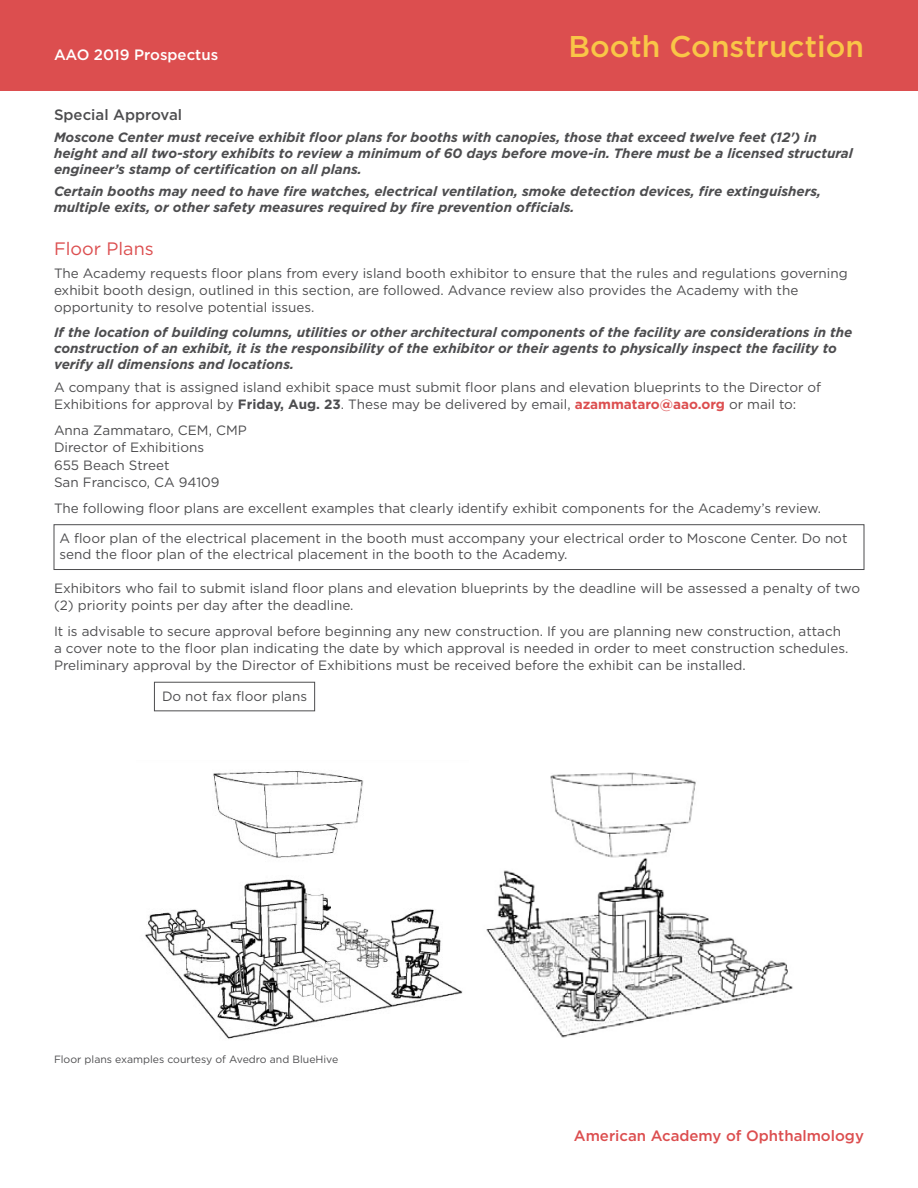
<style>
.page{position:relative;width:918px;height:1188px;background:#fff}
.page>*{position:absolute;margin:0;border:0;box-sizing:border-box;transform-origin:0 0}
.t1{font:500 30px "Gotham";color:#f9c647}
.t2{font:18px "Gotham";color:#dc4e4f}
.t3{font:500 15px "Gotham";color:#dc4e4f}
.t4{font:500 15px "Gotham";color:#fff}
.t5{font:500 15px "Gotham";color:#4d4d4f}
.t6{font:13.5px/17.2px "Gotham";color:#4d4d4f}
.t7{font:italic 700 13.5px/16.2px "Gotham";color:#4d4d4f}
.t8{font:10.5px "Gotham";color:#4d4d4f}
.s1{font-weight:700}
.s2{font-weight:700;color:#dc4e4f}
</style>
<div class="page">
<div style="left:0;top:0;width:918px;height:91px;background:#dc4e4f"></div>
<div style="left:54px;top:524px;width:810px;height:46px;border:1px solid #4d4d4f"></div>
<div style="left:154px;top:682px;width:161px;height:29px;border:1px solid #4d4d4f"></div>
<img style="left:145px;top:771px;width:318px;height:268px">
<img style="left:486px;top:772px;width:307px;height:266px">
<p class="t4" style="left:54px;top:45px;width:166px">AAO 2019 Prospectus</p>
<h1 class="t1" style="left:568px;top:27px;width:297px">Booth Construction</h1>
<p class="t5" style="left:54px;top:105px;width:130px">Special Approval</p>
<p class="t7" style="left:54px;top:129px;width:800px">Moscone Center must receive exhibit floor plans for booths with canopies, those that exceed twelve feet (12') in height and all two-story exhibits to review a minimum of 60 days before move-in. There must be a licensed structural engineer’s stamp of certification on all plans.</p>
<p class="t7" style="left:54px;top:183px;width:769px">Certain booths may need to have fire watches, electrical ventilation, smoke detection devices, fire extinguishers, multiple exits, or other safety measures required by fire prevention officials.</p>
<h2 class="t2" style="left:54px;top:237px;width:101px">Floor Plans</h2>
<p class="t6" style="left:54px;top:264px;width:795px">The Academy requests floor plans from every island booth exhibitor to ensure that the rules and regulations governing exhibit booth design, outlined in this section, are followed. Advance review also provides the Academy with the opportunity to resolve potential issues.</p>
<p class="t7" style="left:54px;top:324px;width:800px">If the location of building columns, utilities or other architectural components of the facility are considerations in the construction of an exhibit, it is the responsibility of the exhibitor or their agents to physically inspect the facility to verify all dimensions and locations.</p>
<p class="t6" style="left:54px;top:378px;width:769px">A company that is assigned island exhibit space must submit floor plans and elevation blueprints to the Director of<br>Exhibitions for approval by <span class="s1">Friday, Aug. 23</span>. These may be delivered by email, <span class="s2">azammataro@aao.org</span> or mail to:</p>
<p class="t6" style="left:54px;top:422px;width:194px">Anna Zammataro, CEM, CMP<br>Director of Exhibitions<br>655 Beach Street<br>San Francisco, CA 94109</p>
<p class="t6" style="left:54px;top:499px;width:769px">The following floor plans are excellent examples that clearly identify exhibit components for the Academy’s review.</p>
<p class="t6" style="left:59px;top:530px;width:790px;line-height:16.2px">A floor plan of the electrical placement in the booth must accompany your electrical order to Moscone Center. Do not send the floor plan of the electrical placement in the booth to the Academy.</p>
<p class="t6" style="left:54px;top:579px;width:808px">Exhibitors who fail to submit island floor plans and elevation blueprints by the deadline will be assessed a penalty of two (2) priority points per day after the deadline.</p>
<p class="t6" style="left:54px;top:622px;width:796px">It is advisable to secure approval before beginning any new construction. If you are planning new construction, attach a cover note to the floor plan indicating the date by which approval is needed in order to meet construction schedules.<br>Preliminary approval by the Director of Exhibitions must be received before the exhibit can be installed.</p>
<p class="t6" style="left:162px;top:687px;width:147px">Do not fax floor plans</p>
<p class="t8" style="left:54px;top:1052px;width:286px">Floor plans examples courtesy of Avedro and BlueHive</p>
<p class="t3" style="left:574px;top:1126px;width:292px">American Academy of Ophthalmology</p>
</div>
